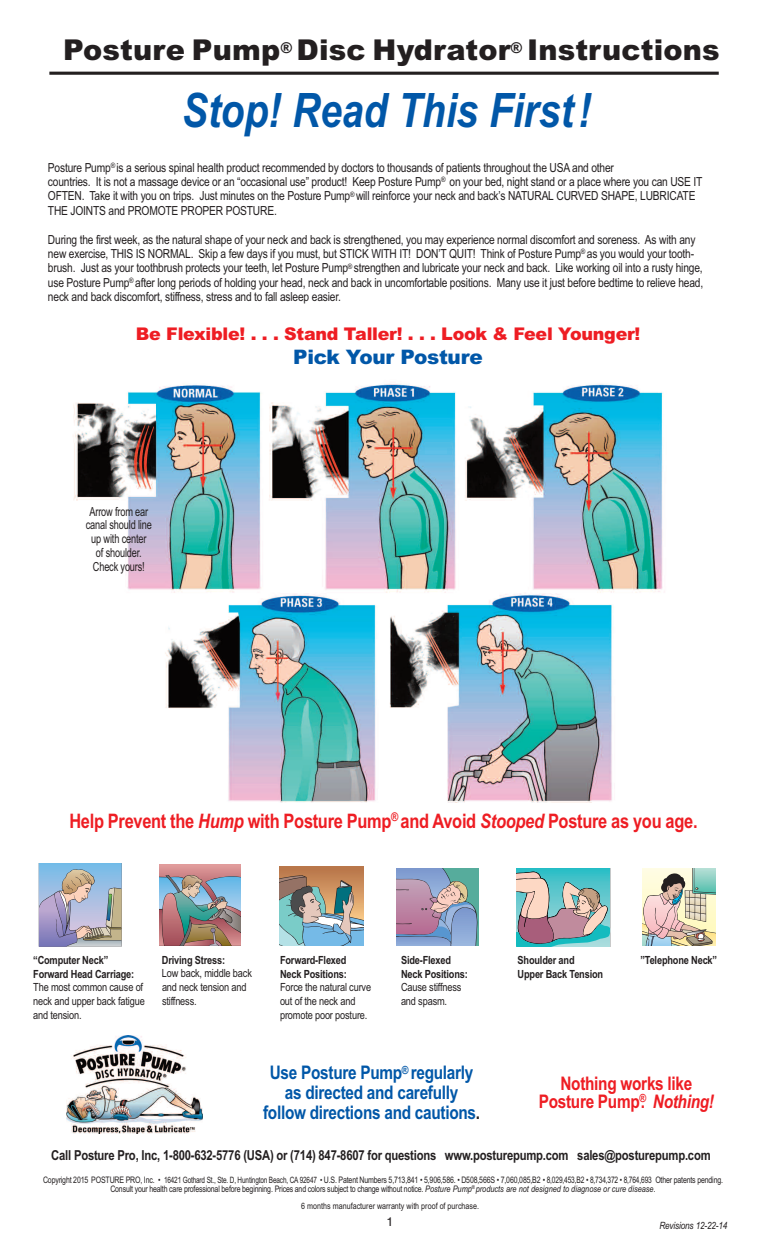
<style>
.page{position:relative;width:765px;height:1260px;background:#fff}
.page>*{position:absolute;margin:0;border:0;box-sizing:border-box;transform-origin:0 0}
.t1{font:italic 700 47.5px "Arial Narrow";color:#0157a8}
.t2{font:900 28.75px "Arial";letter-spacing:.005em;color:#231f20}
.t3{font:700 20px "Arial Narrow";letter-spacing:-.015em;color:#ee1d23}
.t4{font:900 20px "Arial";letter-spacing:-.015em;color:#0157a8}
.t5{font:700 18.75px/20px "Arial Narrow";letter-spacing:-.015em;color:#0157a8;text-align:center}
.t6{font:700 18.75px/17.5px "Arial Narrow";letter-spacing:-.015em;color:#ee1d23;text-align:center}
.t7{font:900 17.5px "Arial";letter-spacing:-.015em;color:#ee1d23}
.t8{font:700 13.75px "Arial Narrow";letter-spacing:-.015em;color:#231f20}
.t9{font:12.5px/14.4px "Arial Narrow";letter-spacing:-.015em;color:#231f20}
.t10{font:12.5px/13.8px "Arial Narrow";letter-spacing:-.015em;color:#231f20;text-align:center;scale:.9 1}
.t11{font:12.5px "Helvetica";color:#231f20}
.t12{font:11.25px/13.8px "Arial Narrow";letter-spacing:-.015em;color:#231f20}
.t13{font:700 11.25px/13.8px "Arial Narrow";letter-spacing:-.015em;color:#231f20}
.t14{font:italic 10px "Arial Narrow";letter-spacing:-.015em;color:#231f20}
.t15{font:9px/8.8px "Arial Narrow";letter-spacing:-.02em;color:#231f20;text-align:center;scale:.95 1}
.t16{font:8.75px "Arial Narrow";color:#231f20}
.s1{font-style:italic}
.s2{color:#231f20}
.s3{font-size:8.75px}
</style>
<div class="page">
<img style="left:73px;top:384px;width:592px;height:418px">
<img style="left:66px;top:1036px;width:137px;height:98px">
<hr style="left:49px;top:72px;width:670px;height:3px;background:#231f20">
<img style="left:39px;top:864px;width:83px;height:83px">
<svg style="left:279px;top:867px;width:84px;height:79px"></svg>
<img style="left:159px;top:864px;width:82px;height:82px">
<svg style="left:396px;top:868px;width:83px;height:78px"></svg>
<img style="left:642px;top:869px;width:74px;height:77px">
<svg style="left:516px;top:869px;width:94px;height:77px"></svg>
<h2 class="t2" style="left:63px;top:34px;width:658px">Posture Pump<sup>®</sup> Disc Hydrator<sup>®</sup> Instructions</h2>
<h1 class="t1" style="left:182px;top:82px;width:411px">Stop! Read This First!</h1>
<p class="t9" style="left:48px;top:160px;width:656px">Posture Pump<sup>®</sup> is a serious spinal health product recommended by doctors to thousands of patients throughout the USA and other<br>countries. It is not a massage device or an “occasional use” product! Keep Posture Pump<sup>®</sup> on your bed, night stand or a place where you can USE IT OFTEN. Take it with you on trips. Just minutes on the Posture Pump<sup>®</sup> will reinforce your neck and back’s NATURAL CURVED SHAPE, LUBRICATE THE JOINTS and PROMOTE PROPER POSTURE.</p>
<p class="t9" style="left:48px;top:232px;width:657px">During the first week, as the natural shape of your neck and back is strengthened, you may experience normal discomfort and soreness. As with any new exercise, THIS IS NORMAL. Skip a few days if you must, but STICK WITH IT! DON’T QUIT! Think of Posture Pump<sup>®</sup> as you would your tooth&shy;brush. Just as your toothbrush protects your teeth, let Posture Pump<sup>®</sup> strengthen and lubricate your neck and back. Like working oil into a rusty hinge, use Posture Pump<sup>®</sup> after long periods of holding your head, neck and back in uncomfortable positions. Many use it just before bedtime to relieve head, neck and back discomfort, stiffness, stress and to fall asleep easier.</p>
<h3 class="t7" style="left:136px;top:324px;width:506px">Be Flexible! . . . Stand Taller! . . . Look &amp; Feel Younger!</h3>
<h3 class="t4" style="left:293px;top:345px;width:191px">Pick Your Posture</h3>
<p class="t10" style="left:86px;top:505px;width:75px">Arrow from ear canal should line up with center<br>of shoulder.<br>Check yours!</p>
<h3 class="t3" style="left:69px;top:809px;width:630px">Help Prevent the <span class="s1">Hump</span> with Posture Pump<sup>®</sup> and Avoid <span class="s1">Stooped</span> Posture as you age.</h3>
<p class="t13" style="left:33px;top:953px;width:103px">“Computer Neck”<br>Forward Head Carriage:</p>
<p class="t12" style="left:33px;top:981px;width:113px">The most common cause of neck and upper back fatigue and tension.</p>
<p class="t13" style="left:162px;top:953px;width:65px">Driving Stress:</p>
<p class="t12" style="left:162px;top:967px;width:91px">Low back, middle back and neck tension and stiffness.</p>
<p class="t13" style="left:280px;top:953px;width:68px">Forward-Flexed<br>Neck Positions:</p>
<p class="t12" style="left:280px;top:981px;width:93px">Force the natural curve out of the neck and promote poor posture.</p>
<p class="t13" style="left:401px;top:953px;width:68px">Side-Flexed<br>Neck Positions:</p>
<p class="t12" style="left:401px;top:981px;width:62px">Cause stiffness and spasm.</p>
<h3 class="t5" style="left:263px;top:1063px;width:219px">Use Posture Pump<sup>®</sup> regularly as directed and carefully follow directions and cautions<span class="s2">.</span></h3>
<p class="t13" style="left:518px;top:953px;width:87px">Shoulder and<br>Upper Back Tension</p>
<p class="t13" style="left:640px;top:954px;width:78px">”Telephone Neck”</p>
<h3 class="t6" style="left:539px;top:1075px;width:177px">Nothing works like<br>Posture Pump<sup>®</sup>. <span class="s1">Nothing!</span></h3>
<p class="t8" style="left:51px;top:1147px;width:661px">Call Posture Pro, Inc, 1-800-632-5776 (USA) or (714) 847-8607 for questions www.posturepump.com sales@posturepump.com</p>
<p class="t15" style="left:43px;top:1176px;width:717px">Copyright 2015 POSTURE PRO, Inc. • <span class="s3">16421 Gothard St., Ste. D, Huntington Beach, CA 92647 •</span> U.S. Patent Numbers 5,713,841 • 5,906,586. • D508,566S • 7,060,085,B2 • 8,029,453,B2 • 8,734,372 • 8,764,693 Other patents pending.<br>Consult your health care professional before beginning. Prices and colors subject to change without notice. <span class="s1">Posture Pump</span><sup>®</sup><span class="s1">products are not designed to diagnose or cure disease.</span></p>
<p class="t16" style="left:301px;top:1201px;width:179px">6 months manufacturer warranty with proof of purchase.</p>
<p class="t11" style="left:386px;top:1214px;width:8px">1</p>
<p class="t14" style="left:659px;top:1220px;width:70px">Revisions 12-22-14</p>
</div>
